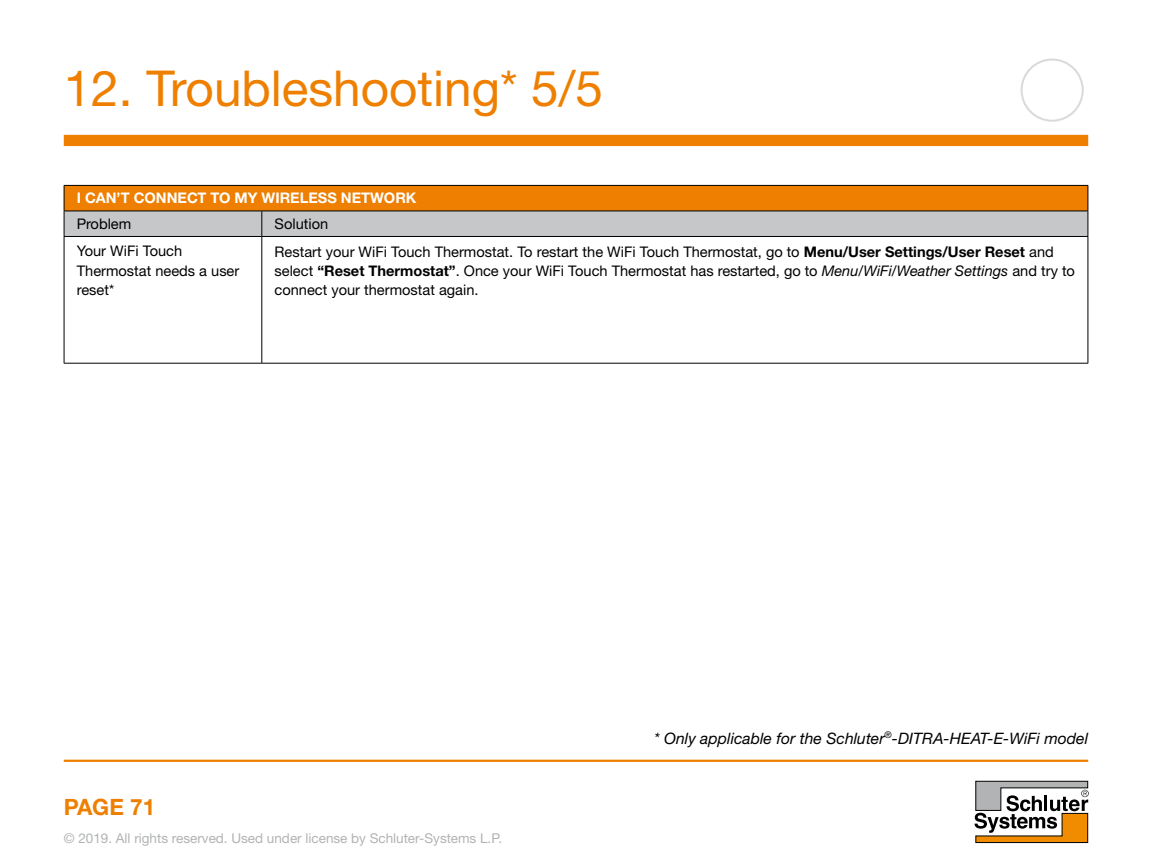
<style>
.page{position:relative;width:1152px;height:865px;background:#fff}
.page>*{position:absolute;margin:0;border:0;box-sizing:border-box;transform-origin:0 0}
.t1{font:49.5px "Helvetica Neue LTW1 G";color:#ee7f00}
.t2{font:700 22.5px "Helvetica Neue LTW1 G";letter-spacing:-.01em;color:#ee7f00}
.t3{font:italic 15.75px "Helvetica Neue LTW1 G";color:#000}
.t4{font:14.62px/19.1px "Helvetica Neue LTW1 G";color:#000}
.t5{font:700 14.62px "Helvetica Neue LTW1 G";color:#fff}
.t6{font:13.5px "Helvetica Neue LTW1 G";color:#b1b3b4}
.s1{font-weight:700}
.s2{font-style:italic}
</style>
<div class="page">
<div style="left:64px;top:135px;width:1024px;height:11px;background:#ee7f00"></div>
<hr style="left:64px;top:759px;width:1024px;height:2px;background:#ee7f00">
<svg style="left:974px;top:780px;width:115px;height:62px"></svg>
<hr style="left:64px;top:362px;width:198px;height:1px;background:#000">
<hr style="left:262px;top:362px;width:826px;height:1px;background:#000">
<hr style="left:64px;top:185px;width:198px;height:1px;background:#000">
<hr style="left:262px;top:185px;width:826px;height:1px;background:#000">
<svg style="left:64px;top:186px;width:1024px;height:50px;background:#d49f61"></svg>
<hr style="left:64px;top:236px;width:198px;height:1px;background:#000">
<hr style="left:64px;top:237px;width:1px;height:126px;background:#000">
<hr style="left:262px;top:236px;width:826px;height:1px;background:#000">
<hr style="left:261px;top:237px;width:1px;height:126px;background:#000">
<hr style="left:1087px;top:237px;width:1px;height:126px;background:#000">
<div style="left:1020px;top:58px;width:64px;height:64px;border:2px solid #d9dadb;border-radius:50%"></div>
<h1 class="t1" style="left:64px;top:57px;width:541px">12. Troubleshooting* 5/5</h1>
<p class="t5" style="left:77px;top:189px;width:341px">I CAN’T CONNECT TO MY WIRELESS NETWORK</p>
<p class="t4" style="left:77px;top:214px;width:56px">Problem</p>
<p class="t4" style="left:275px;top:214px;width:55px">Solution</p>
<p class="t4" style="left:77px;top:241px;width:164px">Your WiFi Touch<br>Thermostat needs a user reset*</p>
<p class="t4" style="left:275px;top:241px;width:802px">Restart your WiFi Touch Thermostat. To restart the WiFi Touch Thermostat, go to <span class="s1">Menu/User Settings/User Reset</span> and select <span class="s1">“Reset Thermostat”</span>. Once your WiFi Touch Thermostat has restarted, go to <span class="s2">Menu/WiFi/Weather Settings</span> and try to connect your thermostat again.</p>
<h2 class="t2" style="left:64px;top:793px;width:93px">PAGE 71</h2>
<p class="t6" style="left:64px;top:829px;width:440px">© 2019. All rights reserved. Used under license by Schluter-Systems L.P.</p>
<p class="t3" style="left:654px;top:728px;width:435px">* Only applicable for the Schluter<sup>®</sup>-DITRA-HEAT-E-WiFi model</p>
</div>
